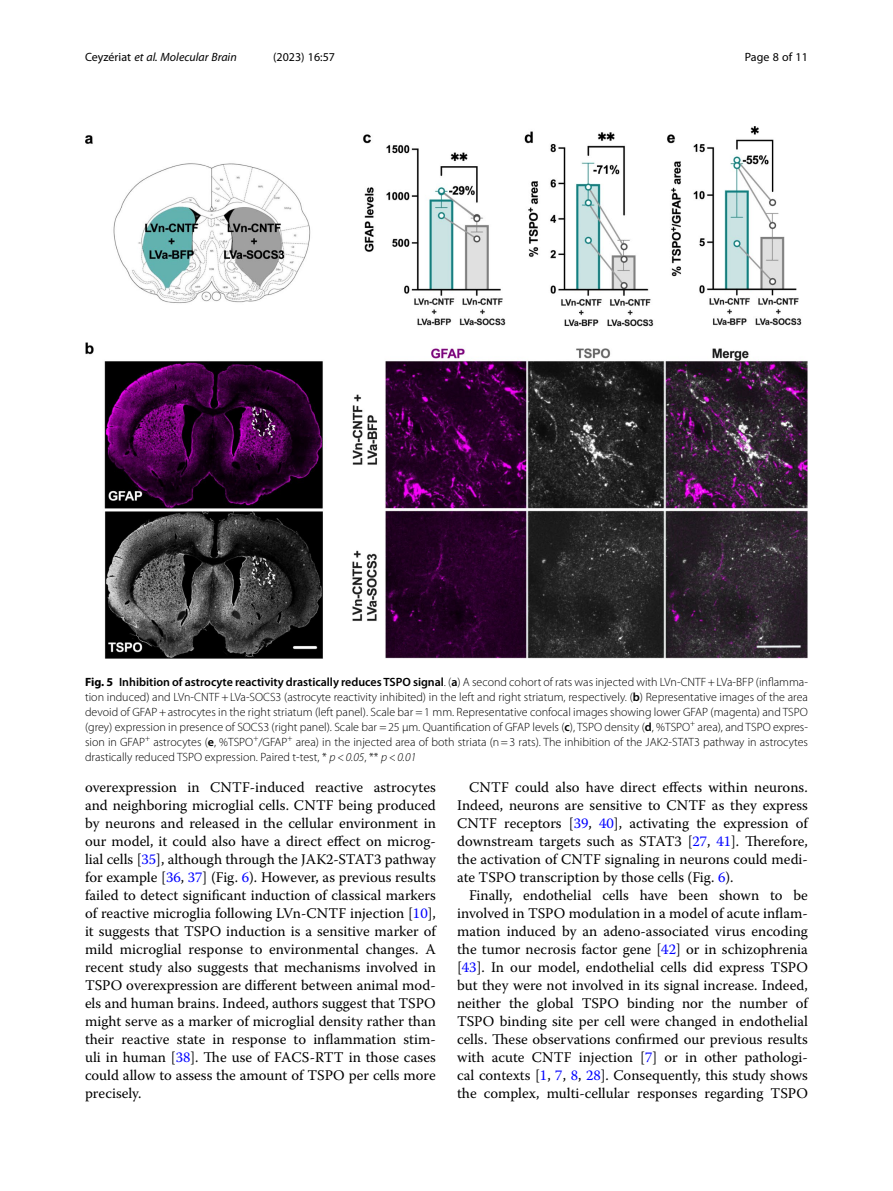
<style>
.page{position:relative;width:893px;height:1191px;background:#fff}
.page>*{position:absolute;margin:0;border:0;box-sizing:border-box;transform-origin:0 0}
.Body_Text_Indent{font:14.7px/18px "Warnock Pro";color:#000;text-align:justify}
.Figure_Caption{font:300 12px/15px "Myriad Pro";color:#000;text-align:justify}
.t1{font:italic 12px "Myriad Pro";color:#000}
.t2{font:12px "Myriad Pro";color:#000}
.s1{font-style:normal}
.s2{font-weight:700}
.s3{font-weight:600}
.s4{font-style:italic}
.s5{color:#00f}
</style>
<div class="page">
<img style="left:85px;top:126px;width:723px;height:532px">
<p class="t1" style="left:85px;top:50px;width:153px"><span class="s1">Ceyzériat</span> et al. Molecular Brain</p>
<p class="t2" style="left:273px;top:50px;width:63px">(2023) 16:57</p>
<p class="t2" style="left:745px;top:50px;width:65px">Page 8 of 11</p>
<p class="Figure_Caption" style="left:85px;top:674px;width:724px"><span class="s2">Fig. 5</span> <span class="s3">Inhibition of astrocyte reactivity drastically reduces TSPO signal</span>. (<span class="s3">a</span>) A second cohort of rats was injected with LVn-CNTF+LVa-BFP (inflamma&shy;tion induced) and LVn-CNTF+LVa-SOCS3 (astrocyte reactivity inhibited) in the left and right striatum, respectively. (<span class="s3">b</span>) Representative images of the area devoid of GFAP+astrocytes in the right striatum (left panel). Scale bar =1 mm. Representative confocal images showing lower GFAP (magenta) and TSPO (grey) expression in presence of SOCS3 (right panel). Scale bar =25 μm. Quantification of GFAP levels (<span class="s3">c</span>), TSPO density (<span class="s3">d</span>, %TSPO<sup>+</sup> area), and TSPO expres&shy;sion in GFAP<sup>+</sup> astrocytes (<span class="s3">e</span>, %TSPO<sup>+</sup>/GFAP<sup>+</sup> area) in the injected area of both striata (n=3 rats). The inhibition of the JAK2-STAT3 pathway in astrocytes drastically reduced TSPO expression. Paired t-test, * <span class="s4">p&lt;0.05</span>, ** <span class="s4">p&lt;0.01</span></p>
<p class="Body_Text_Indent" style="left:85px;top:778px;width:352px">overexpression in CNTF-induced reactive astrocytes and neighboring microglial cells. CNTF being produced by neurons and released in the cellular environment in our model, it could also have a direct effect on microg&shy;lial cells [<span class="s5">35</span>], although through the JAK2-STAT3 pathway for example [<span class="s5">36</span>, <span class="s5">37</span>] (Fig. <span class="s5">6</span>). However, as previous results failed to detect significant induction of classical markers of reactive microglia following LVn-CNTF injection [<span class="s5">10</span>], it suggests that TSPO induction is a sensitive marker of mild microglial response to environmental changes. A recent study also suggests that mechanisms involved in TSPO overexpression are different between animal mod&shy;els and human brains. Indeed, authors suggest that TSPO might serve as a marker of microglial density rather than their reactive state in response to inflammation stim&shy;uli in human [<span class="s5">38</span>]. The use of FACS-RTT in those cases could allow to assess the amount of TSPO per cells more precisely.</p>
<p class="Body_Text_Indent" style="left:457px;top:778px;width:352px;text-indent:12px">CNTF could also have direct effects within neurons.<br>Indeed, neurons are sensitive to CNTF as they express CNTF receptors [<span class="s5">39</span>, <span class="s5">40</span>], activating the expression of downstream targets such as STAT3 [<span class="s5">27</span>, <span class="s5">41</span>]. Therefore, the activation of CNTF signaling in neurons could medi&shy;ate TSPO transcription by those cells (Fig. <span class="s5">6</span>).</p>
<p class="Body_Text_Indent" style="left:457px;top:886px;width:352px;text-indent:12px">Finally, endothelial cells have been shown to be involved in TSPO modulation in a model of acute inflam&shy;mation induced by an adeno-associated virus encoding the tumor necrosis factor gene [<span class="s5">42</span>] or in schizophrenia [<span class="s5">43</span>]. In our model, endothelial cells did express TSPO but they were not involved in its signal increase. Indeed, neither the global TSPO binding nor the number of TSPO binding site per cell were changed in endothelial cells. These observations confirmed our previous results with acute CNTF injection [<span class="s5">7</span>] or in other pathologi&shy;cal contexts [<span class="s5">1</span>, <span class="s5">7</span>, <span class="s5">8</span>, <span class="s5">28</span>]. Consequently, this study shows the complex, multi-cellular responses regarding TSPO</p>
</div>
